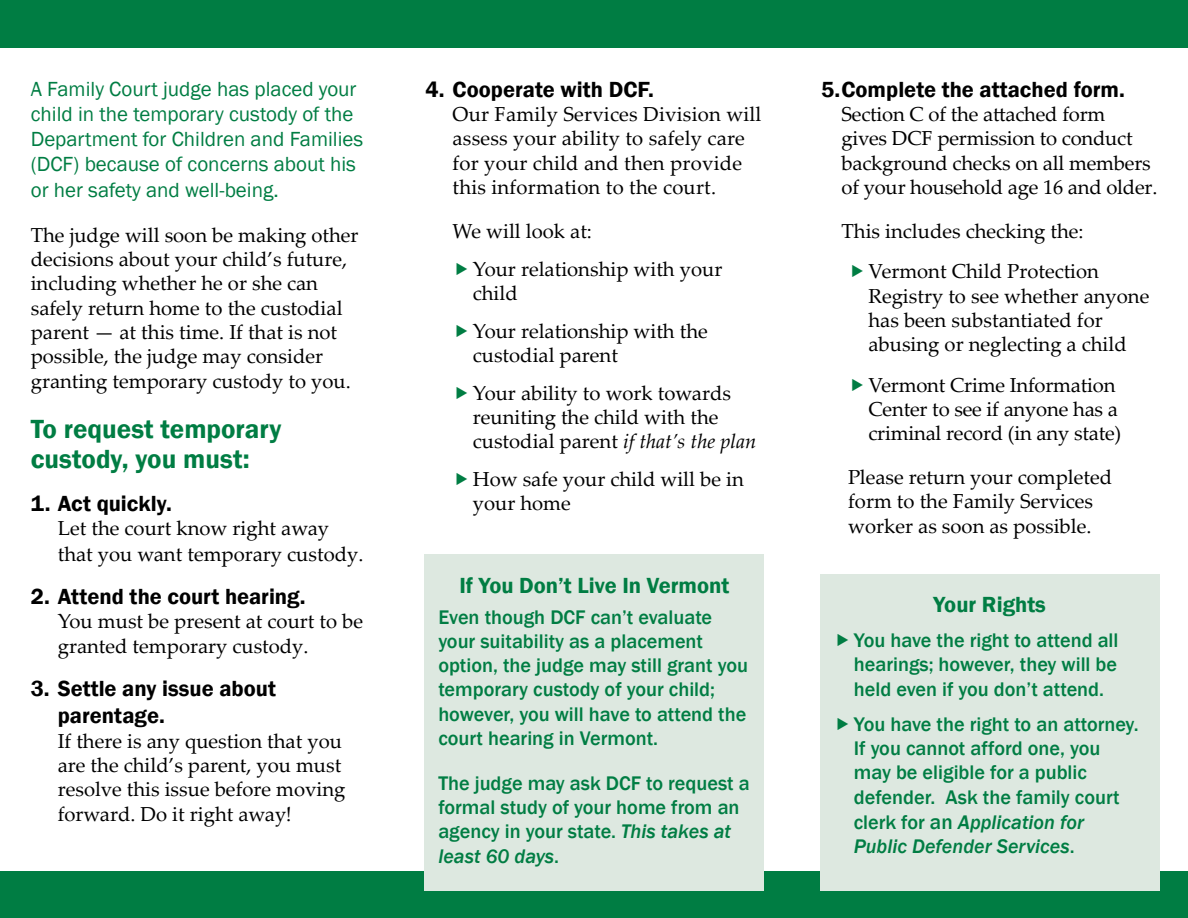
<style>
.page{position:relative;width:1188px;height:918px;background:#fff}
.page>*{position:absolute;margin:0;border:0;box-sizing:border-box;transform-origin:0 0}
.t1{font:600 27px/30px "Franklin Gothic";color:#007d43}
.t2{font:600 22.5px/27px "Franklin Gothic";color:#000}
.t3{font:600 22.5px "Franklin Gothic";color:#007d43}
.t4{font:21px/25.2px "Franklin Gothic";color:#007d43}
.t5{font:20.25px/24.3px "Palatino Linotype";color:#000}
.t6{font:500 20.25px/24.3px "Franklin Gothic";color:#007d43}
.s1{font-style:italic}
.s2{font-size:21px}
</style>
<div class="page">
<div style="left:0;top:0;width:1188px;height:48px;background:#007d43"></div>
<div style="left:0;top:871px;width:1187px;height:47px;background:#007d43"></div>
<div style="left:820px;top:575px;width:340px;height:316px;background:#dde8e0"></div>
<div style="left:425px;top:555px;width:339px;height:336px;background:#dde8e0"></div>
<p class="t4" style="left:31px;top:77px;width:334px">A Family Court judge has placed your child in the temporary custody of the Department for Children and Families (DCF) because of concerns about his or her safety and well-being.</p>
<p class="t5" style="left:31px;top:222px;width:329px">The judge will soon be making other decisions about your child’s future, including whether he or she can safely return home to the custodial parent — at this time. If that is not possible, the judge may consider granting temporary custody to you.</p>
<h1 class="t1" style="left:31px;top:414px;width:252px">To request temporary custody, you must:</h1>
<p class="t2" style="left:31px;top:490px;width:143px">1. Act quickly.</p>
<p class="t5" style="left:58px;top:515px;width:307px;line-height:25.2px">Let the court know right away that you want temporary custody.</p>
<p class="t2" style="left:31px;top:583px;width:276px">2. Attend the court hearing.</p>
<p class="t5" style="left:58px;top:608px;width:307px;line-height:25.2px">You must be present at court to be granted temporary custody.</p>
<p class="t2" style="left:58px;top:676px;width:220px;text-indent:-27px">3. Settle any issue about parentage.</p>
<p class="t5" style="left:58px;top:728px;width:289px">If there is any question that you are the child’s parent, you must resolve this issue before moving forward. Do it right away!</p>
<p class="t2" style="left:426px;top:76px;width:230px">4. Cooperate with DCF.</p>
<p class="t5" style="left:453px;top:101px;width:310px">Our Family Services Division will assess your ability to safely care for your child and then provide this information to the court.</p>
<p class="t5" style="left:473px;top:211px;width:251px;line-height:37.8px;text-indent:-20px">We will look at:<br>Your relationship with your</p>
<p class="t5" style="left:473px;top:273px;width:237px;line-height:37.8px">child<br>Your relationship with the</p>
<p class="t5" style="left:473px;top:335px;width:260px;line-height:37.8px">custodial parent<br>Your ability to work towards</p>
<p class="t5" style="left:473px;top:404px;width:285px">reuniting the child with the custodial parent <span class="s1">if that’s the plan</span></p>
<p class="t5" style="left:473px;top:466px;width:272px">How safe your child will be in your home</p>
<p class="t3" style="left:459px;top:571px;width:272px">If You Don’t Live In Vermont</p>
<p class="t6" style="left:438px;top:605px;width:311px">Even though DCF can’t evaluate your suitability as a placement option, the judge may still grant you temporary custody of your child; however, you will have to attend the court hearing in Vermont.</p>
<p class="t6" style="left:438px;top:771px;width:313px">The judge may ask DCF to request a formal study of your home from an agency in your state. <span class="s1">This takes at least 60 days</span>.</p>
<p class="t2" style="left:821px;top:76px;width:305px">5.Complete the attached form.</p>
<p class="t5" style="left:842px;top:101px;width:317px">Section C of the attached form<br>gives DCF permission to conduct background checks on all members of your household age 16 and older.</p>
<p class="t5" style="left:868px;top:210px;width:232px;line-height:40.5px;text-indent:-27px">This includes checking the:<br>Vermont Child Protection</p>
<p class="t5" style="left:868px;top:283px;width:282px">Registry to see whether anyone has been substantiated for abusing or neglecting a child</p>
<p class="t5" style="left:868px;top:372px;width:254px">Vermont Crime Information<br>Center to see if anyone has a criminal record (in any state)</p>
<p class="t5" style="left:848px;top:464px;width:265px">Please return your completed form to the Family Services worker as soon as possible.</p>
<p class="t3" style="left:934px;top:590px;width:114px">Your Rights</p>
<p class="t6" style="left:854px;top:628px;width:266px;text-align:justify">You have the right to attend all hearings; however, they will be held even if you don’t attend.</p>
<p class="t6" style="left:854px;top:712px;width:286px">You have the right to an attorney.<br>If you cannot afford one, you may be eligible for a public defender. Ask the family court clerk for <span class="s2">an</span> <span class="s1">Application for<br>Public Defender Services</span>.</p>
</div>
